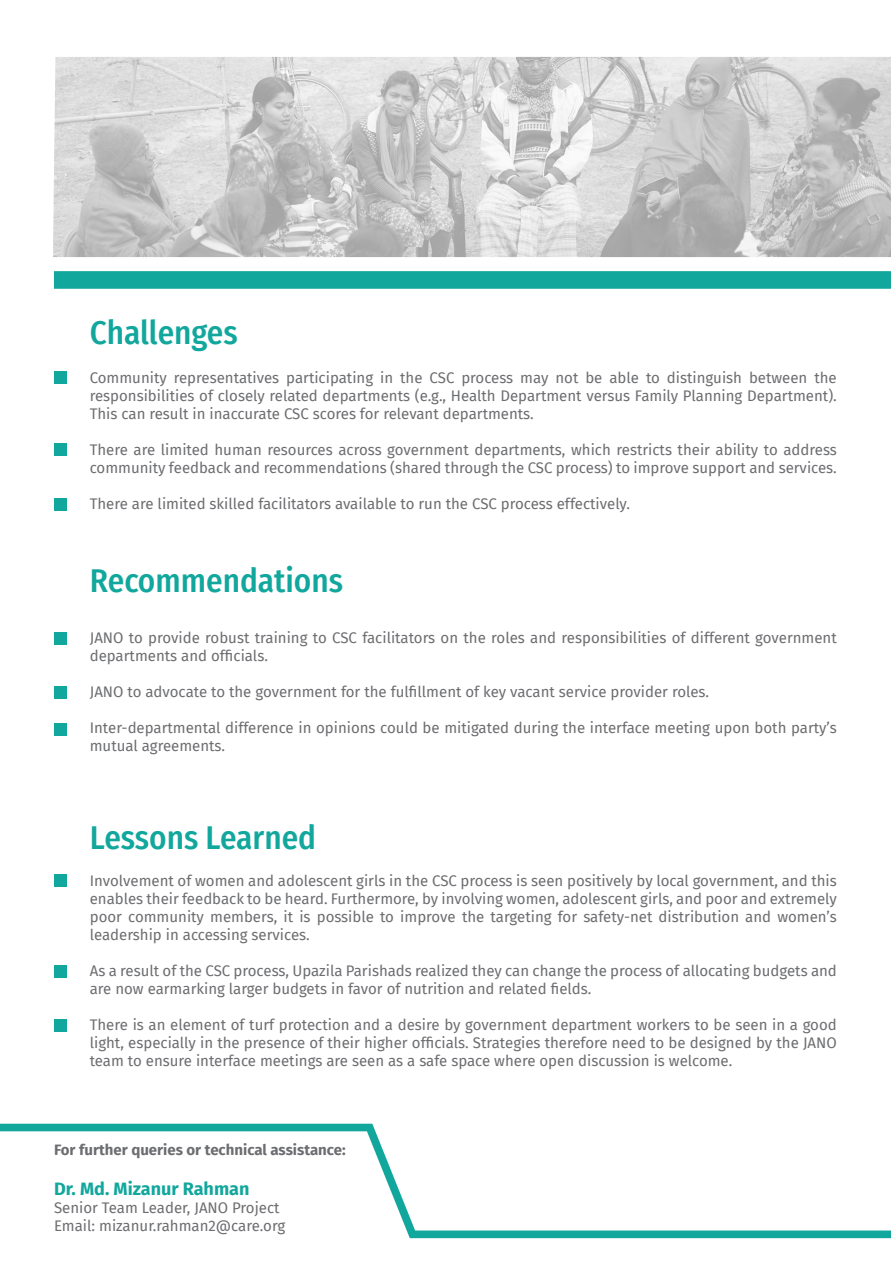
<style>
.page{position:relative;width:891px;height:1264px;background:#fff}
.page>*{position:absolute;margin:0;border:0;box-sizing:border-box;transform-origin:0 0}
.t1{font:500 33px "Fira Sans Condensed";color:#12a79d}
.t2{font:700 18px "Fira Sans";color:#12a79d}
.t3{font:15px/18px "Fira Sans";color:#6c6d70}
.t4{font:700 15px "Fira Sans";color:#6c6d70}
</style>
<div class="page">
<div style="left:54px;top:371px;width:12px;height:13px;background:#12a79d"></div>
<div style="left:54px;top:444px;width:12px;height:12px;background:#12a79d"></div>
<div style="left:54px;top:498px;width:12px;height:13px;background:#12a79d"></div>
<img style="left:53px;top:57px;width:838px;height:200px">
<hr style="left:890px;top:140px;width:1px;height:117px;background:#f5b21d">
<svg style="left:54px;top:271px;width:837px;height:18px;background:#16a89e"></svg>
<svg style="left:0;top:1123px;width:891px;height:115px"></svg>
<div style="left:54px;top:632px;width:12px;height:12px;background:#12a79d"></div>
<div style="left:54px;top:686px;width:12px;height:13px;background:#12a79d"></div>
<div style="left:54px;top:723px;width:12px;height:12px;background:#12a79d"></div>
<div style="left:54px;top:874px;width:12px;height:12px;background:#12a79d"></div>
<div style="left:54px;top:965px;width:12px;height:12px;background:#12a79d"></div>
<div style="left:54px;top:1019px;width:12px;height:12px;background:#12a79d"></div>
<h1 class="t1" style="left:90px;top:306px;width:149px">Challenges</h1>
<p class="t3" style="left:90px;top:368px;width:749px;text-align:justify">Community representatives participating in the CSC process may not be able to distinguish between the responsibilities of closely related departments (e.g., Health Department versus Family Planning Department).<br>This can result in inaccurate CSC scores for relevant departments.</p>
<p class="t3" style="left:90px;top:440px;width:749px">There are limited human resources across government departments, which restricts their ability to address community feedback and recommendations (shared through the CSC process) to improve support and services.</p>
<p class="t3" style="left:90px;top:494px;width:542px">There are limited skilled facilitators available to run the CSC process effectively.</p>
<h1 class="t1" style="left:90px;top:554px;width:255px">Recommendations</h1>
<p class="t3" style="left:90px;top:628px;width:749px">JANO to provide robust training to CSC facilitators on the roles and responsibilities of different government departments and officials.</p>
<p class="t3" style="left:90px;top:682px;width:621px">JANO to advocate to the government for the fulfillment of key vacant service provider roles.</p>
<p class="t3" style="left:90px;top:718px;width:749px">Inter-departmental difference in opinions could be mitigated during the interface meeting upon both party’s mutual agreements.</p>
<h1 class="t1" style="left:90px;top:811px;width:228px">Lessons Learned</h1>
<p class="t3" style="left:90px;top:871px;width:749px;text-align:justify">Involvement of women and adolescent girls in the CSC process is seen positively by local government, and this enables their feedback to be heard. Furthermore, by involving women, adolescent girls, and poor and extremely poor community members, it is possible to improve the targeting for safety-net distribution and women’s leadership in accessing services.</p>
<p class="t3" style="left:90px;top:961px;width:749px">As a result of the CSC process, Upazila Parishads realized they can change the process of allocating budgets and are now earmarking larger budgets in favor of nutrition and related fields.</p>
<p class="t3" style="left:90px;top:1015px;width:749px;text-align:justify">There is an element of turf protection and a desire by government department workers to be seen in a good light, especially in the presence of their higher officials. Strategies therefore need to be designed by the JANO team to ensure interface meetings are seen as a safe space where open discussion is welcome.</p>
<p class="t4" style="left:54px;top:1137px;width:293px">For further queries or technical assistance:</p>
<p class="t2" style="left:54px;top:1173px;width:197px">Dr. Md. Mizanur Rahman</p>
<p class="t3" style="left:54px;top:1198px;width:233px">Senior Team Leader, JANO Project<br>Email: mizanur.rahman2@care.org</p>
</div>
